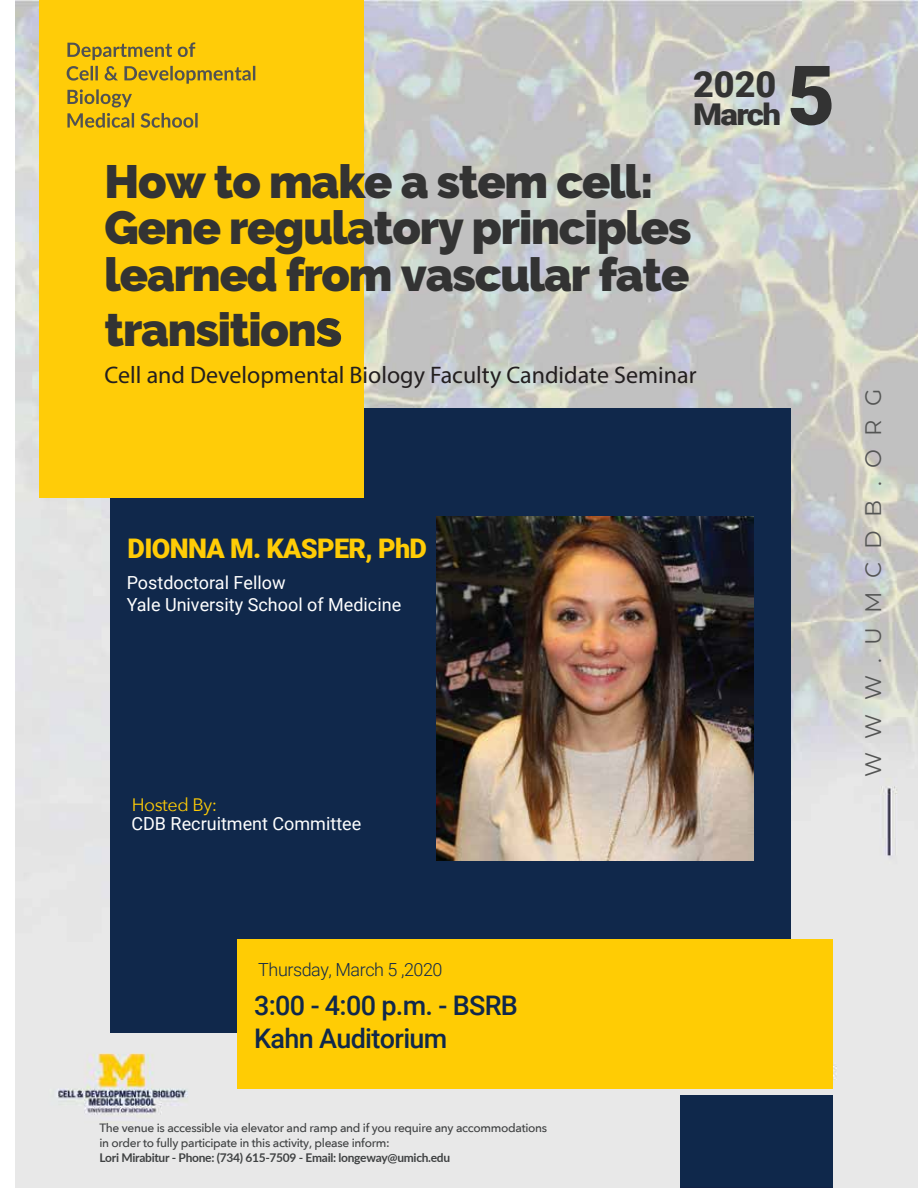
<style>
.page{position:relative;width:918px;height:1188px;background:#fff}
.page>*{position:absolute;margin:0;border:0;box-sizing:border-box;transform-origin:0 0}
.t1{font:900 82.5px "Roboto";color:#333}
.t2{font:900 46.5px/46.5px "Raleway";letter-spacing:-.025em;color:#333}
.t3{font:900 36px "Roboto";color:#333}
.t4{font:900 30px "Roboto";letter-spacing:-.05em;color:#333;scale:1.1 1}
.t5{font:500 27px/33px "Roboto";letter-spacing:-.025em;color:#10284b}
.t6{font:900 27px "Roboto";letter-spacing:-.025em;color:#ffcc06}
.t7{font:24px "Myriad Pro";color:#231f20}
.t8{font:22.5px "Montserrat";letter-spacing:.6em;color:#545554}
.t9{font:18px/21.6px "Roboto";color:#fff}
.t10{font:300 18px "Roboto";letter-spacing:-.025em;color:#10284b}
.t11{font:18px "Avenir Next";letter-spacing:-.025em;color:#ffcc06}
.t12{font:500 12px/15px "Avenir Next";letter-spacing:-.025em;color:#3f4142}
.t13{font:700 12px "Lato";letter-spacing:-.025em;color:#3f4142}
.s1{font-size:52.5px}
</style>
<div class="page">
<img style="left:16px;top:0;width:902px;height:1188px">
<div style="left:110px;top:408px;width:681px;height:625px;background:#10284b"></div>
<div style="left:40px;top:0;width:324px;height:498px;background:#ffcc08"></div>
<div style="left:681px;top:1095px;width:151px;height:93px;background:#0f284b"></div>
<img style="left:67px;top:42px;width:128px;height:15px">
<img style="left:67px;top:66px;width:188px;height:15px">
<img style="left:67px;top:89px;width:54px;height:19px">
<img style="left:96px;top:113px;width:102px;height:15px">
<div style="left:237px;top:939px;width:595px;height:150px;background:#ffcc04"></div>
<img style="left:436px;top:517px;width:317px;height:343px">
<h3 class="t3" style="left:693px;top:59px;width:85px">2020</h3>
<h3 class="t4" style="left:693px;top:93px;width:82px">March</h3>
<h1 class="t1" style="left:787px;top:38px;width:49px">5</h1>
<h2 class="t2" style="left:105px;top:158px;width:588px">How to make a stem cell:<br>Gene regulatory principles learned from vascular fate</h2>
<h2 class="t2" style="left:105px;top:307px;width:239px">transition<span class="s1">s</span></h2>
<h3 class="t7" style="left:105px;top:360px;width:593px">Cell and Developmental Biology Faculty Candidate Seminar</h3>
<h3 class="t6" style="left:128px;top:530px;width:301px">DIONNA M. KASPER, PhD</h3>
<h3 class="t9" style="left:127px;top:571px;width:276px">Postdoctoral Fellow<br>Yale University School of Medicine</h3>
<h3 class="t11" style="left:132px;top:790px;width:87px">Hosted By:</h3>
<h3 class="t9" style="left:131px;top:812px;width:231px">CDB Recruitment Committee</h3>
<h3 class="t8" style="left:858px;top:777px;width:390px;rotate:-90deg">WWW.UMCDB.ORG</h3>
<h3 class="t10" style="left:258px;top:957px;width:186px">Thursday, March 5 ,2020</h3>
<h3 class="t5" style="left:254px;top:988px;width:265px">3:00 - 4:00 p.m. - BSRB<br>Kahn Auditorium</h3>
<p class="t12" style="left:99px;top:1120px;width:449px">The venue is accessible via elevator and ramp and if you require any accommodations in order to fully participate in this activity, please inform:</p>
<p class="t13" style="left:99px;top:1149px;width:352px">Lori Mirabitur - Phone: (734) 615-7509 - Email: longeway@umich.edu</p>
</div>
